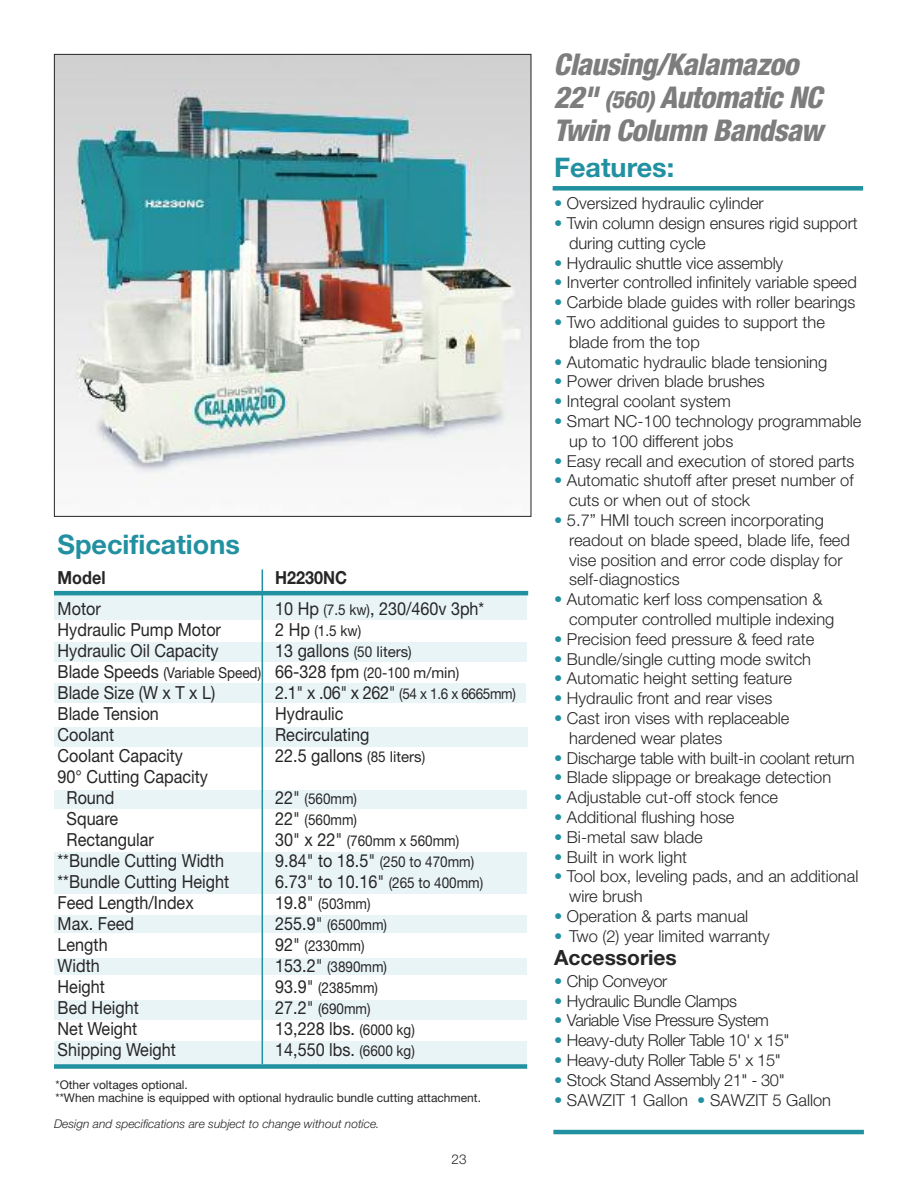
<style>
.page{position:relative;width:918px;height:1188px;background:#fff}
.page>*{position:absolute;margin:0;border:0;box-sizing:border-box;transform-origin:0 0}
.t1{font:italic 800 condensed 30px/33px "Helvetica Neue";letter-spacing:-.02em;color:#7d7d7d}
.t2{font:700 27px "Helvetica Neue";color:#2190a0}
.t3{font:700 21px "Helvetica Neue";color:#272627}
.t4{font:18px/21px "Helvetica Neue";color:#272627;scale:.9 1}
.t5{font:700 18px "Helvetica Neue";color:#272627;scale:.9 1}
.t6{font:300 16.5px/19.8px "Helvetica Neue";color:#272627}
.t7{font:300 16.5px "Helvetica Neue";letter-spacing:-.025em;color:#272627}
.t8{font:15px/21px "Helvetica Neue";color:#272627;scale:.9 1}
.t9{font:15px "Helvetica Neue";letter-spacing:-.025em;color:#272627;scale:.9 1}
.t10{font:300 13.5px "Helvetica Neue";color:#272627}
.t11{font:12px/13.5px "Helvetica Neue";color:#272627}
.t12{font:italic 300 12px "Helvetica Neue";color:#272627}
.s1{font-size:15px}
.s2{font-size:18px}
.s3{font-size:24px}
.s4{color:#2190a0}
</style>
<div class="page">
<img style="left:56px;top:56px;width:473px;height:431px">
<hr style="left:553px;top:1130px;width:311px;height:4px;background:#2190a0">
<div style="left:553px;top:186px;width:310px;height:5px;background:#2190a0"></div>
<div style="left:54px;top:915px;width:473px;height:18px;background:#e9f4f6"></div>
<div style="left:54px;top:1041px;width:473px;height:24px;background:#e9f4f6"></div>
<div style="left:54px;top:1000px;width:473px;height:20px;background:#e9f4f6"></div>
<div style="left:54px;top:958px;width:473px;height:17px;background:#e9f4f6"></div>
<div style="left:54px;top:852px;width:473px;height:41px;background:#e9f4f6"></div>
<div style="left:54px;top:790px;width:473px;height:18px;background:#e9f4f6"></div>
<div style="left:54px;top:727px;width:474px;height:19px;background:#e9f4f6"></div>
<div style="left:54px;top:683px;width:472px;height:19px;background:#e9f4f6"></div>
<div style="left:54px;top:643px;width:473px;height:19px;background:#e9f4f6"></div>
<div style="left:54px;top:594px;width:473px;height:26px;background:#e9f4f6"></div>
<hr style="left:54px;top:591px;width:474px;height:4px;background:#2190a0">
<div style="left:54px;top:1064px;width:473px;height:5px;background:#2190a0"></div>
<hr style="left:262px;top:569px;width:1px;height:495px;background:#2190a0">
<h2 class="t2" style="left:58px;top:534px;width:184px">Specifications</h2>
<p class="t5" style="left:58px;top:571px;width:55px">Model</p>
<p class="t5" style="left:275px;top:571px;width:81px">H2230NC</p>
<p class="t4" style="left:58px;top:600px;width:50px">Motor</p>
<p class="t4" style="left:275px;top:600px;width:234px">10 Hp <span class="s1">(7.5 kw)</span>, 230/460v 3ph*</p>
<p class="t4" style="left:58px;top:621px;width:183px">Hydraulic Pump Motor</p>
<p class="t8" style="left:275px;top:622px;width:97px"><span class="s2">2 Hp</span> (1.5 kw)</p>
<p class="t4" style="left:58px;top:642px;width:180px">Hydraulic Oil Capacity</p>
<p class="t8" style="left:58px;top:643px;width:448px;text-indent:218px"><span class="s2">13 gallons</span> (50 liters)<br><span class="s2">Blade Speeds</span> (Variable Speed) <span class="s2">66-328 fpm</span> (20-100 m/min)</p>
<p class="t4" style="left:58px;top:684px;width:177px">Blade Size (W x T x L)</p>
<p class="t9" style="left:275px;top:688px;width:269px"><span class="s2">2.1" x .06" x 262"</span> (54 x 1.6 x 6665mm)</p>
<p class="t4" style="left:58px;top:705px;width:114px">Blade Tension</p>
<p class="t4" style="left:275px;top:705px;width:77px">Hydraulic</p>
<p class="t4" style="left:58px;top:726px;width:64px">Coolant</p>
<p class="t4" style="left:275px;top:726px;width:106px">Recirculating</p>
<p class="t4" style="left:58px;top:747px;width:141px">Coolant Capacity</p>
<p class="t4" style="left:275px;top:747px;width:168px">22.5 gallons <span class="s1">(85 liters)</span></p>
<p class="t4" style="left:67px;top:768px;width:159px;text-indent:-9px">90° Cutting Capacity<br>Round</p>
<p class="t8" style="left:275px;top:790px;width:92px"><span class="s2">22"</span> (560mm)</p>
<p class="t4" style="left:67px;top:810px;width:59px">Square</p>
<p class="t8" style="left:275px;top:811px;width:92px"><span class="s2">22"</span> (560mm)</p>
<p class="t4" style="left:67px;top:831px;width:98px">Rectangular</p>
<p class="t8" style="left:275px;top:832px;width:206px"><span class="s2">30" x 22"</span> (760mm x 560mm)</p>
<p class="t4" style="left:58px;top:852px;width:186px">**Bundle Cutting Width</p>
<p class="t4" style="left:275px;top:852px;width:223px">9.84" to 18.5" <span class="s1">(250 to 470mm)</span></p>
<p class="t4" style="left:58px;top:873px;width:192px">**Bundle Cutting Height</p>
<p class="t4" style="left:275px;top:873px;width:233px">6.73" to 10.16" <span class="s1">(265 to 400mm)</span></p>
<p class="t4" style="left:58px;top:894px;width:153px">Feed Length/Index</p>
<p class="t8" style="left:275px;top:895px;width:107px"><span class="s2">19.8"</span> (503mm)</p>
<p class="t4" style="left:58px;top:915px;width:86px">Max. Feed</p>
<p class="t8" style="left:275px;top:916px;width:126px"><span class="s2">255.9"</span> (6500mm)</p>
<p class="t4" style="left:58px;top:936px;width:57px">Length</p>
<p class="t8" style="left:275px;top:937px;width:101px"><span class="s2">92"</span> (2330mm)</p>
<p class="t4" style="left:58px;top:957px;width:48px">Width</p>
<p class="t8" style="left:275px;top:958px;width:126px"><span class="s2">153.2"</span> (3890mm)</p>
<p class="t4" style="left:58px;top:978px;width:54px">Height</p>
<p class="t8" style="left:275px;top:979px;width:116px"><span class="s2">93.9"</span> (2385mm)</p>
<p class="t4" style="left:58px;top:999px;width:92px">Bed Height</p>
<p class="t8" style="left:275px;top:1000px;width:107px"><span class="s2">27.2"</span> (690mm)</p>
<p class="t4" style="left:58px;top:1020px;width:90px">Net Weight</p>
<p class="t4" style="left:275px;top:1020px;width:157px">13,228 lbs. <span class="s1">(6000 kg)</span></p>
<p class="t4" style="left:58px;top:1041px;width:133px">Shipping Weight</p>
<p class="t4" style="left:275px;top:1041px;width:157px">14,550 lbs. <span class="s1">(6600 kg)</span></p>
<p class="t11" style="left:56px;top:1079px;width:427px">*Other voltages optional.<br>**When machine is equipped with optional hydraulic bundle cutting attachment.</p>
<p class="t12" style="left:54px;top:1119px;width:327px">Design and specifications are subject to change without notice.</p>
<p class="t10" style="left:452px;top:1154px;width:16px">23</p>
<h1 class="t1" style="left:553px;top:51px;width:271px">Clausing/Kalamazoo<br>22" <span class="s3">(560)</span> Automatic NC<br>Twin Column Bandsaw</h1>
<h2 class="t2" style="left:554px;top:158px;width:122px">Features:</h2>
<p class="t6" style="left:554px;top:195px;width:211px"><span class="s4">•</span> Oversized hydraulic cylinder</p>
<p class="t6" style="left:569px;top:215px;width:290px;text-indent:-15px"><span class="s4">•</span> Twin column design ensures rigid support during cutting cycle</p>
<p class="t6" style="left:554px;top:254px;width:231px"><span class="s4">•</span> Hydraulic shuttle vice assembly</p>
<p class="t6" style="left:554px;top:274px;width:304px"><span class="s4">•</span> Inverter controlled infinitely variable speed</p>
<p class="t6" style="left:554px;top:294px;width:303px"><span class="s4">•</span> Carbide blade guides with roller bearings</p>
<p class="t6" style="left:569px;top:314px;width:257px;text-indent:-15px"><span class="s4">•</span> Two additional guides to support the blade from the top</p>
<p class="t6" style="left:554px;top:353px;width:275px"><span class="s4">•</span> Automatic hydraulic blade tensioning</p>
<p class="t6" style="left:554px;top:373px;width:212px"><span class="s4">•</span> Power driven blade brushes</p>
<p class="t6" style="left:554px;top:393px;width:178px"><span class="s4">•</span> Integral coolant system</p>
<p class="t6" style="left:569px;top:413px;width:294px;text-indent:-15px"><span class="s4">•</span> Smart NC-100 technology programmable up to 100 different jobs</p>
<p class="t6" style="left:554px;top:452px;width:302px"><span class="s4">•</span> Easy recall and execution of stored parts</p>
<p class="t6" style="left:569px;top:472px;width:286px;text-indent:-15px"><span class="s4">•</span> Automatic shutoff after preset number of cuts or when out of stock</p>
<p class="t6" style="left:569px;top:512px;width:282px;text-indent:-15px"><span class="s4">•</span> 5.7” HMI touch screen incorporating readout on blade speed, blade life, feed vise position and error code display for self-diagnostics</p>
<p class="t6" style="left:569px;top:591px;width:267px;text-indent:-15px"><span class="s4">•</span> Automatic kerf loss compensation &amp; computer controlled multiple indexing</p>
<p class="t6" style="left:554px;top:631px;width:262px"><span class="s4">•</span> Precision feed pressure &amp; feed rate</p>
<p class="t6" style="left:554px;top:650px;width:258px"><span class="s4">•</span> Bundle/single cutting mode switch</p>
<p class="t6" style="left:554px;top:670px;width:239px"><span class="s4">•</span> Automatic height setting feature</p>
<p class="t6" style="left:554px;top:690px;width:220px"><span class="s4">•</span> Hydraulic front and rear vises</p>
<p class="t6" style="left:569px;top:710px;width:222px;text-indent:-15px"><span class="s4">•</span> Cast iron vises with replaceable hardened wear plates</p>
<p class="t6" style="left:554px;top:749px;width:302px"><span class="s4">•</span> Discharge table with built-in coolant return</p>
<p class="t6" style="left:554px;top:769px;width:279px"><span class="s4">•</span> Blade slippage or breakage detection</p>
<p class="t6" style="left:554px;top:789px;width:226px"><span class="s4">•</span> Adjustable cut-off stock fence</p>
<p class="t6" style="left:554px;top:809px;width:182px"><span class="s4">•</span> Additional flushing hose</p>
<p class="t6" style="left:554px;top:829px;width:150px"><span class="s4">•</span> Bi-metal saw blade</p>
<p class="t6" style="left:554px;top:848px;width:135px"><span class="s4">•</span> Built in work light</p>
<p class="t6" style="left:569px;top:868px;width:291px;text-indent:-15px"><span class="s4">•</span> Tool box, leveling pads, and an additional wire brush</p>
<p class="t6" style="left:554px;top:908px;width:196px"><span class="s4">•</span> Operation &amp; parts manual</p>
<p class="t6" style="left:554px;top:928px;width:217px"><span class="s4">•</span> Two (2) year limited warranty</p>
<p class="t3" style="left:554px;top:950px;width:124px">Accessories</p>
<p class="t7" style="left:554px;top:975px;width:115px"><span class="s4">•</span> Chip Conveyor</p>
<p class="t7" style="left:554px;top:995px;width:184px"><span class="s4">•</span> Hydraulic Bundle Clamps</p>
<p class="t7" style="left:554px;top:1015px;width:216px"><span class="s4">•</span> Variable Vise Pressure System</p>
<p class="t7" style="left:554px;top:1034px;width:237px"><span class="s4">•</span> Heavy-duty Roller Table 10' x 15"</p>
<p class="t7" style="left:554px;top:1054px;width:228px"><span class="s4">•</span> Heavy-duty Roller Table 5' x 15"</p>
<p class="t7" style="left:554px;top:1074px;width:232px"><span class="s4">•</span> Stock Stand Assembly 21" - 30"</p>
<p class="t6" style="left:554px;top:1091px;width:278px"><span class="s4">•</span> SAWZIT 1 Gallon <span class="s4">•</span> SAWZIT 5 Gallon</p>
</div>
